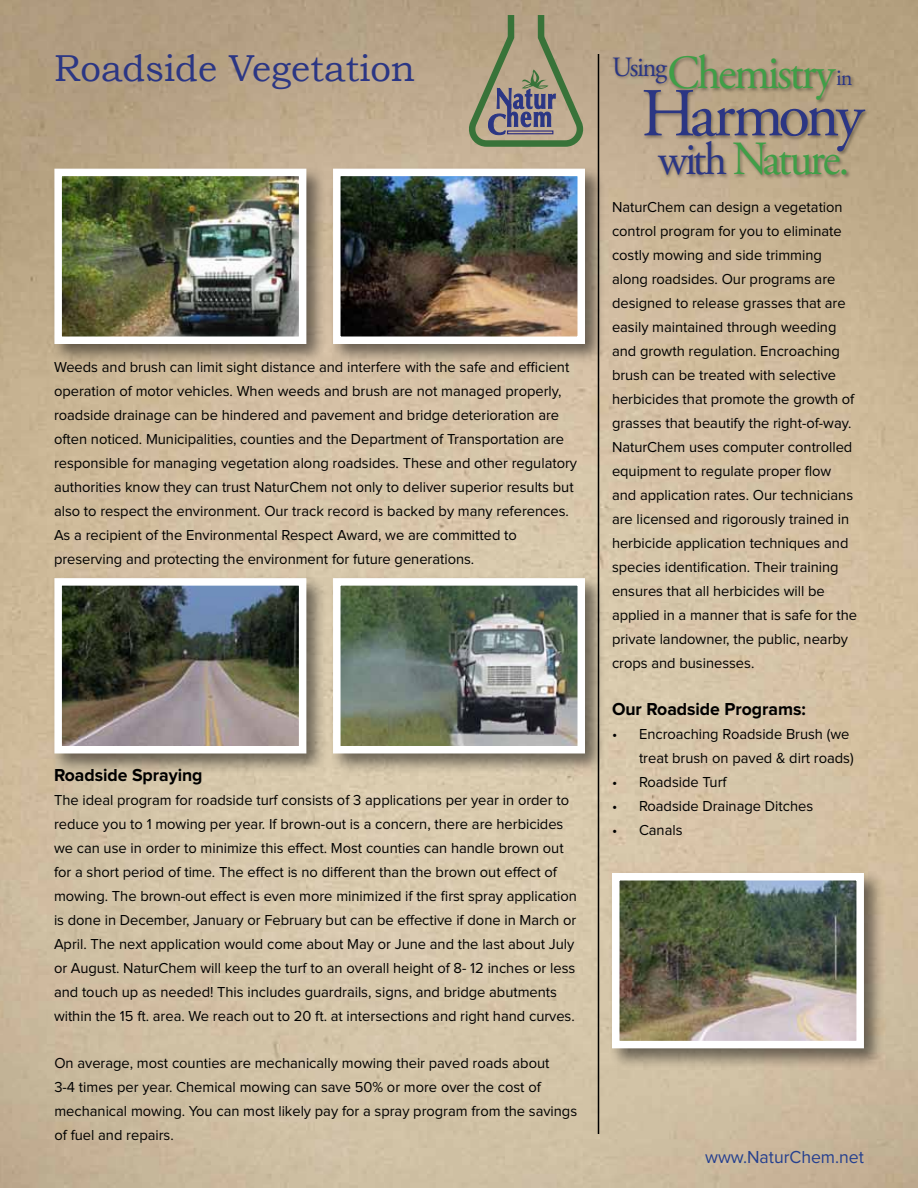
<style>
.page{position:relative;width:918px;height:1188px;background:#fff}
.page>*{position:absolute;margin:0;border:0;box-sizing:border-box;transform-origin:0 0}
.t1{font:64.95px "Adobe Garamond Pro";letter-spacing:-.06em;color:#2b3684}
.t2{font:47.55px "Adobe Garamond Pro";letter-spacing:-.05em;color:#3f9f47;scale:.96 1}
.t3{font:47.55px "Adobe Garamond Pro";letter-spacing:-.05em;color:#3f9f47;scale:.94 1}
.t4{font:37.5px "Bookman Old Style";color:#2b3684}
.t5{font:700 18px "Proxima Nova";color:#000}
.t6{font:18px "Proxima Nova";color:#25408f}
.t7{font:15px/24px "Proxima Nova";color:#000}
.s1{font-size:23.25px;color:#2b3684}
.s2{font-size:68.4px}
.s3{font-size:46.35px;color:#2b3684}
</style>
<div class="page">
<img style="left:0;top:0;width:918px;height:1188px">
<div style="left:51px;top:165px;width:276px;height:199px;background:#000;opacity:.5"></div>
<img style="left:63px;top:178px;width:234px;height:157px">
<div style="left:54px;top:169px;width:252px;height:175px;border:8px solid #fff"></div>
<hr style="left:598px;top:54px;width:1px;height:1080px;background:#000">
<div style="left:611px;top:53px;width:258px;height:126px;background:#000;opacity:.35"></div>
<div style="left:608px;top:869px;width:276px;height:199px;background:#000;opacity:.5"></div>
<img style="left:621px;top:882px;width:234px;height:157px">
<div style="left:612px;top:873px;width:252px;height:175px;border:8px solid #fff"></div>
<div style="left:329px;top:165px;width:276px;height:199px;background:#000;opacity:.5"></div>
<img style="left:342px;top:178px;width:234px;height:157px">
<div style="left:333px;top:169px;width:252px;height:175px;border:8px solid #fff"></div>
<div style="left:51px;top:574px;width:276px;height:200px;background:#000;opacity:.5"></div>
<img style="left:63px;top:587px;width:234px;height:157px">
<div style="left:54px;top:578px;width:252px;height:175px;border:8px solid #fff"></div>
<div style="left:329px;top:574px;width:276px;height:200px;background:#000;opacity:.5"></div>
<img style="left:342px;top:587px;width:234px;height:157px">
<div style="left:333px;top:578px;width:252px;height:175px;border:8px solid #fff"></div>
<svg style="left:465px;top:9px;width:125px;height:143px;background:#9e977f"></svg>
<div style="left:507px;top:130px;width:46px;height:4px;border:1px solid #2f2f80"></div>
<h3 class="t4" style="left:54px;top:47px;width:363px">Roadside Vegetation</h3>
<p class="t7" style="left:54px;top:355px;width:525px">Weeds and brush can limit sight distance and interfere with the safe and efficient operation of motor vehicles. When weeds and brush are not managed properly, roadside drainage can be hindered and pavement and bridge deterioration are often noticed. Municipalities, counties and the Department of Transportation are responsible for managing vegetation along roadsides. These and other regulatory authorities know they can trust NaturChem not only to deliver superior results but also to respect the environment. Our track record is backed by many references.<br>As a recipient of the Environmental Respect Award, we are committed to preserving and protecting the environment for future generations.</p>
<p class="t5" style="left:54px;top:765px;width:150px">Roadside Spraying</p>
<p class="t7" style="left:54px;top:789px;width:524px">The ideal program for roadside turf consists of 3 applications per year in order to reduce you to 1 mowing per year. If brown-out is a concern, there are herbicides we can use in order to minimize this effect. Most counties can handle brown out for a short period of time. The effect is no different than the brown out effect of mowing. The brown-out effect is even more minimized if the first spray application is done in December, January or February but can be effective if done in March or April. The next application would come about May or June and the last about July or August. NaturChem will keep the turf to an overall height of 8- 12 inches or less and touch up as needed! This includes guardrails, signs, and bridge abutments within the 15 ft. area. We reach out to 20 ft. at intersections and right hand curves.</p>
<p class="t7" style="left:54px;top:1051px;width:524px">On average, most counties are mechanically mowing their paved roads about<br>3-4 times per year. Chemical mowing can save 50% or more over the cost of mechanical mowing. You can most likely pay for a spray program from the savings of fuel and repairs.</p>
<h2 class="t2" style="left:612px;top:45px;width:252px"><sup>Using</sup>Chemistry<span class="s1">in</span></h2>
<h1 class="t1" style="left:641px;top:76px;width:225px"><span class="s2">H</span>armony</h1>
<h2 class="t3" style="left:658px;top:130px;width:205px"><span class="s3">with</span> Nature.</h2>
<p class="t7" style="left:612px;top:195px;width:247px">NaturChem can design a vegetation control program for you to eliminate costly mowing and side trimming along roadsides. Our programs are designed to release grasses that are easily maintained through weeding and growth regulation. Encroaching brush can be treated with selective herbicides that promote the growth of grasses that beautify the right-of-way.<br>NaturChem uses computer controlled equipment to regulate proper flow and application rates. Our technicians are licensed and rigorously trained in herbicide application techniques and species identification. Their training ensures that all herbicides will be applied in a manner that is safe for the private landowner, the public, nearby crops and businesses.</p>
<p class="t5" style="left:612px;top:699px;width:195px">Our Roadside Programs:</p>
<p class="t7" style="left:612px;top:723px;width:243px;text-align:right">• Encroaching Roadside Brush (we treat brush on paved &amp; dirt roads)</p>
<p class="t7" style="left:612px;top:771px;width:116px">• Roadside Turf</p>
<p class="t7" style="left:612px;top:795px;width:203px">• Roadside Drainage Ditches</p>
<p class="t7" style="left:612px;top:819px;width:72px">• Canals</p>
<p class="t6" style="left:705px;top:1147px;width:160px">www.NaturChem.net</p>
</div>
